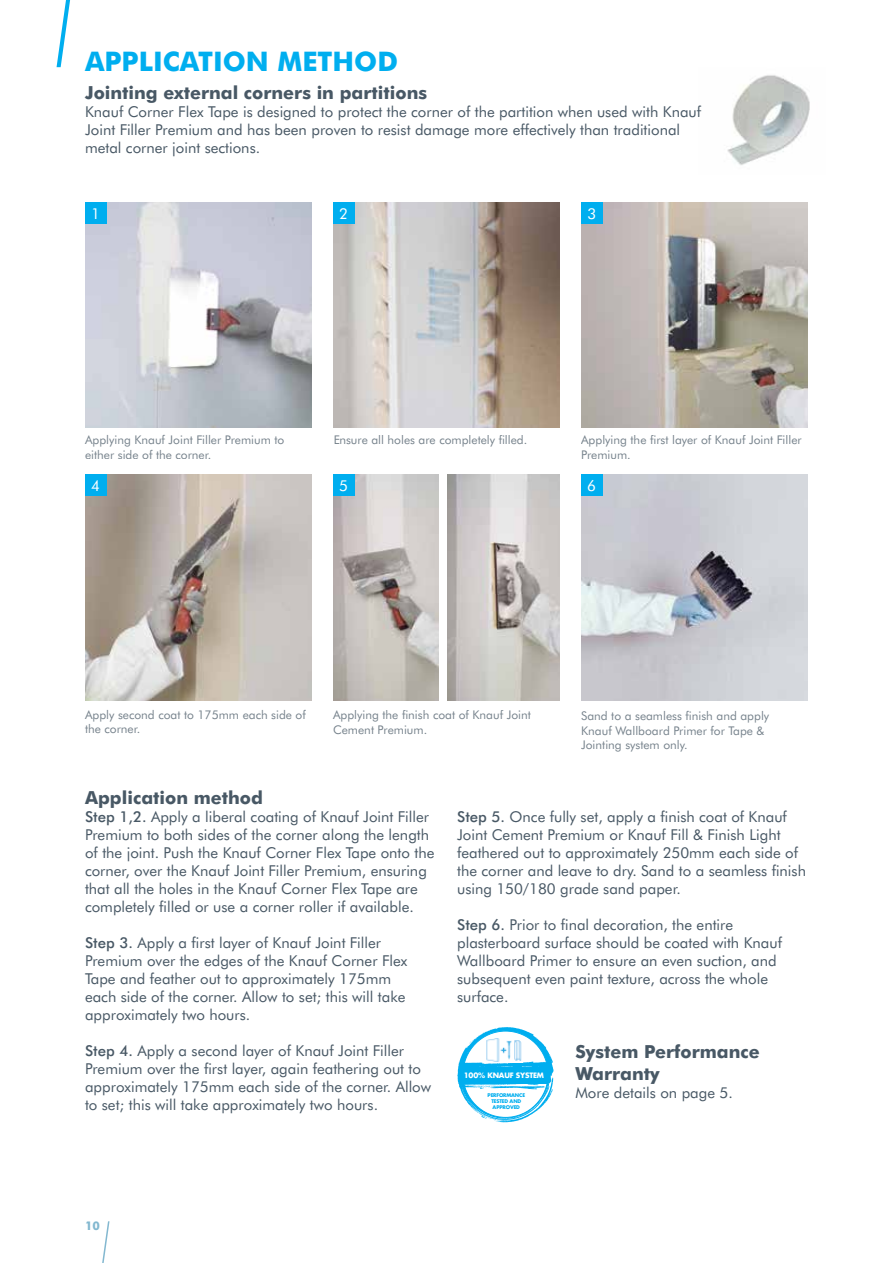
<style>
.page{position:relative;width:893px;height:1263px;background:#fff}
.page>*{position:absolute;margin:0;border:0;box-sizing:border-box;transform-origin:0 0}
.t1{font:700 27px "Futura BT";color:#00aeef}
.t2{font:700 18px/21.6px "Futura BT";color:#485865}
.t3{font:15px/18px "Futura BT";color:#485865}
.t4{font:15px "Futura BT";color:#fff}
.t5{font:12px/14.4px "Futura BT";color:#485865}
.t6{font:700 12px "Futura BT";color:#83b8d0}
.t7{font:700 7.2px "Futura Std";letter-spacing:-.025em;color:#fff}
.t8{font:700 4.95px/5.8px "Futura Std";letter-spacing:-.025em;color:#00aeef;text-align:center}
.s1{font-weight:500}
</style>
<div class="page">
<svg style="left:102px;top:1221px;width:8px;height:42px"></svg>
<svg style="left:57px;top:0;width:13px;height:67px"></svg>
<img style="left:727px;top:75px;width:83px;height:90px">
<img style="left:581px;top:475px;width:227px;height:225px">
<img style="left:85px;top:475px;width:227px;height:225px">
<img style="left:333px;top:475px;width:105px;height:225px">
<img style="left:581px;top:202px;width:227px;height:225px">
<img style="left:333px;top:202px;width:227px;height:225px">
<img style="left:85px;top:202px;width:227px;height:225px">
<div style="left:333px;top:202px;width:21px;height:21px;background:#00aeef"></div>
<div style="left:85px;top:202px;width:21px;height:21px;background:#00aeef"></div>
<div style="left:581px;top:202px;width:21px;height:21px;background:#00aeef"></div>
<div style="left:333px;top:475px;width:21px;height:21px;background:#00aeef"></div>
<div style="left:85px;top:475px;width:21px;height:21px;background:#00aeef"></div>
<div style="left:581px;top:475px;width:21px;height:21px;background:#00aeef"></div>
<img style="left:447px;top:475px;width:113px;height:225px">
<svg style="left:457px;top:1027px;width:97px;height:95px"></svg>
<img style="left:484px;top:1038px;width:38px;height:25px">
<h1 class="t1" style="left:85px;top:45px;width:314px">APPLICATION METHOD</h1>
<p class="t2" style="left:85px;top:82px;width:344px">Jointing external corners in partitions</p>
<p class="t3" style="left:85px;top:103px;width:618px">Knauf Corner Flex Tape is designed to protect the corner of the partition when used with Knauf<br>Joint Filler Premium and has been proven to resist damage more effectively than traditional metal corner joint sections.</p>
<p class="t4" style="left:91px;top:204px;width:10px">1</p>
<p class="t4" style="left:587px;top:204px;width:10px">3</p>
<p class="t4" style="left:339px;top:204px;width:10px">2</p>
<p class="t5" style="left:85px;top:433px;width:201px">Applying Knauf Joint Filler Premium to either side of the corner.</p>
<p class="t5" style="left:581px;top:433px;width:222px">Applying the first layer of Knauf Joint Filler<br>Premium.</p>
<p class="t5" style="left:333px;top:433px;width:196px">Ensure all holes are completely filled.</p>
<p class="t4" style="left:91px;top:476px;width:10px">4</p>
<p class="t4" style="left:339px;top:476px;width:10px">5</p>
<p class="t4" style="left:587px;top:476px;width:10px">6</p>
<p class="t5" style="left:85px;top:707px;width:222px">Apply second coat to 175mm each side of the corner.</p>
<p class="t5" style="left:333px;top:708px;width:199px">Applying the finish coat of Knauf Joint<br>Cement Premium.</p>
<p class="t5" style="left:581px;top:708px;width:190px">Sand to a seamless finish and apply<br>Knauf Wallboard Primer for Tape &amp;<br>Jointing system only.</p>
<p class="t2" style="left:85px;top:786px;width:180px">Application method</p>
<p class="t3" style="left:85px;top:807px;width:351px"><span class="s1">Step 1,2.</span> Apply a liberal coating of Knauf Joint Filler Premium to both sides of the corner along the length of the joint. Push the Knauf Corner Flex Tape onto the corner, over the Knauf Joint Filler Premium, ensuring that all the holes in the Knauf Corner Flex Tape are completely filled or use a corner roller if available.</p>
<p class="t3" style="left:85px;top:933px;width:324px"><span class="s1">Step 3.</span> Apply a first layer of Knauf Joint Filler Premium over the edges of the Knauf Corner Flex Tape and feather out to approximately 175mm each side of the corner. Allow to set; this will take approximately two hours.</p>
<p class="t3" style="left:85px;top:1041px;width:348px"><span class="s1">Step 4.</span> Apply a second layer of Knauf Joint Filler Premium over the first layer, again feathering out to approximately 175mm each side of the corner. Allow to set; this will take approximately two hours.</p>
<p class="t3" style="left:457px;top:807px;width:350px"><span class="s1">Step 5.</span> Once fully set, apply a finish coat of Knauf Joint Cement Premium or Knauf Fill &amp; Finish Light feathered out to approximately 250mm each side of the corner and leave to dry. Sand to a seamless finish using 150/180 grade sand paper.</p>
<p class="t3" style="left:457px;top:915px;width:326px"><span class="s1">Step 6.</span> Prior to final decoration, the entire plasterboard surface should be coated with Knauf Wallboard Primer to ensure an even suction, and subsequent even paint texture, across the whole surface.</p>
<p class="t7" style="left:464px;top:1070px;width:82px">100% KNAUF SYSTEM</p>
<p class="t8" style="left:488px;top:1092px;width:39px">PERFORMANCE<br>TESTED AND<br>APPROVED</p>
<p class="t2" style="left:575px;top:1041px;width:186px">System Performance<br>Warranty</p>
<p class="t3" style="left:575px;top:1083px;width:159px">More details on page 5.</p>
<p class="t6" style="left:85px;top:1218px;width:16px">10</p>
</div>
